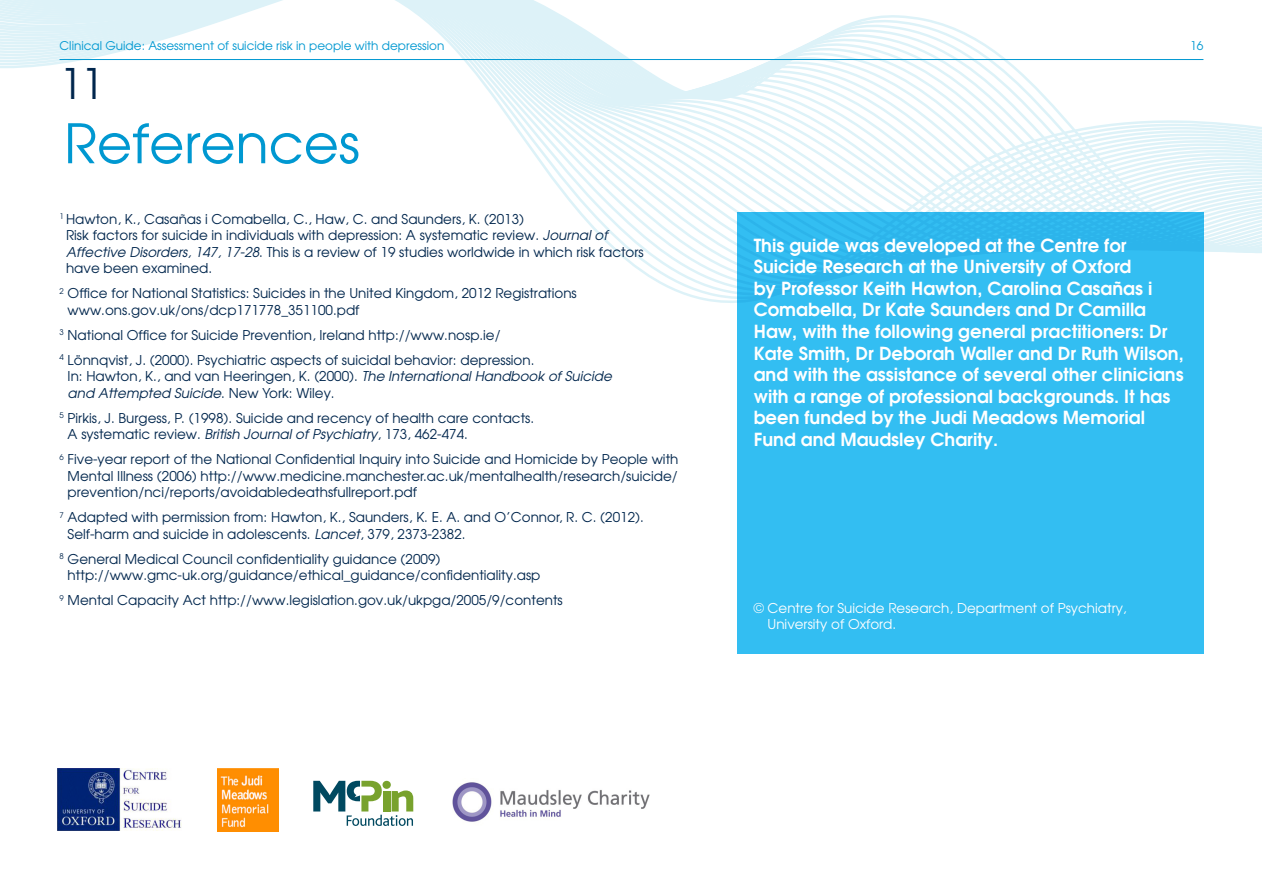
<style>
.page{position:relative;width:1263px;height:893px;background:#fff}
.page>*{position:absolute;margin:0;border:0;box-sizing:border-box;transform-origin:0 0}
.t1{font:54.15px "Avant Garde";color:#0098d1}
.t2{font:42px "Avant Garde";color:#00264d}
.t3{font:600 18px/21.6px "Avant Garde";color:#fff}
.t4{font:13.5px/16.5px "Avant Garde";color:#00264d}
.t5{font:13.5px/16.5px "Avant Garde";color:#fff}
.t6{font:12px "Avant Garde";color:#0098d1}
.s1{font-style:italic}
</style>
<div class="page">
<svg style="left:0;top:0;width:1262px;height:260px"></svg>
<hr style="left:60px;top:59px;width:1143px;height:1px;background:#0098d1">
<div style="left:737px;top:213px;width:466px;height:441px;background:#33bef2"></div>
<img style="left:58px;top:769px;width:124px;height:61px">
<img style="left:217px;top:768px;width:61px;height:63px">
<svg style="left:313px;top:781px;width:100px;height:45px"></svg>
<img style="left:452px;top:782px;width:198px;height:40px">
<p class="t6" style="left:60px;top:38px;width:386px">Clinical Guide: Assessment of suicide risk in people with depression</p>
<p class="t6" style="left:1190px;top:38px;width:15px">16</p>
<h2 class="t2" style="left:60px;top:57px;width:46px">11</h2>
<h1 class="t1" style="left:64px;top:110px;width:297px">References</h1>
<p class="t4" style="left:66px;top:210px;width:579px;text-indent:-7px"><sup>1</sup> Hawton, K., Casañas i Comabella, C., Haw, C. and Saunders, K. (2013)<br>Risk factors for suicide in individuals with depression: A systematic review. <span class="s1">Journal of Affective Disorders, 147, 17-28</span>. This is a review of 19 studies worldwide in which risk factors have been examined.</p>
<p class="t4" style="left:68px;top:285px;width:511px;text-indent:-8px"><sup>2</sup> Office for National Statistics: Suicides in the United Kingdom, 2012 Registrations www.ons.gov.uk/ons/dcp171778_351100.pdf</p>
<p class="t4" style="left:60px;top:322px;width:476px;line-height:25px"><sup>3</sup> National Office for Suicide Prevention, Ireland http://www.nosp.ie/<br><sup>4</sup> Lönnqvist, J. (2000). Psychiatric aspects of suicidal behavior: depression.</p>
<p class="t4" style="left:68px;top:368px;width:546px">In: Hawton, K., and van Heeringen, K. (2000). <span class="s1">The International Handbook of Suicide and Attempted Suicide</span>. New York: Wiley.</p>
<p class="t4" style="left:68px;top:409px;width:468px;text-indent:-8px"><sup>5</sup> Pirkis, J. Burgess, P. (1998). Suicide and recency of health care contacts.<br>A systematic review. <span class="s1">British Journal of Psychiatry</span>, 173, 462-474.</p>
<p class="t4" style="left:68px;top:451px;width:612px;text-align:justify;text-indent:-8px"><sup>6</sup> Five-year report of the National Confidential Inquiry into Suicide and Homicide by People with Mental Illness (2006) http://www.medicine.manchester.ac.uk/mentalhealth/research/suicide/ prevention/nci/reports/avoidabledeathsfullreport.pdf</p>
<p class="t4" style="left:68px;top:509px;width:578px;text-indent:-8px"><sup>7</sup> Adapted with permission from: Hawton, K., Saunders, K. E. A. and O’Connor, R. C. (2012).<br>Self-harm and suicide in adolescents. <span class="s1">Lancet</span>, 379, 2373-2382.</p>
<p class="t4" style="left:68px;top:550px;width:474px;text-indent:-8px"><sup>8</sup> General Medical Council confidentiality guidance (2009) http://www.gmc-uk.org/guidance/ethical_guidance/confidentiality.asp</p>
<p class="t4" style="left:60px;top:592px;width:505px"><sup>9</sup> Mental Capacity Act http://www.legislation.gov.uk/ukpga/2005/9/contents</p>
<p class="t3" style="left:754px;top:234px;width:431px">This guide was developed at the Centre for Suicide Research at the University of Oxford<br>by Professor Keith Hawton, Carolina Casañas i Comabella, Dr Kate Saunders and Dr Camilla Haw, with the following general practitioners: Dr Kate Smith, Dr Deborah Waller and Dr Ruth Wilson, and with the assistance of several other clinicians with a range of professional backgrounds. It has been funded by the Judi Meadows Memorial Fund and Maudsley Charity.</p>
<p class="t5" style="left:767px;top:599px;width:361px;text-indent:-14px">© Centre for Suicide Research, Department of Psychiatry,<br>University of Oxford.</p>
</div>
